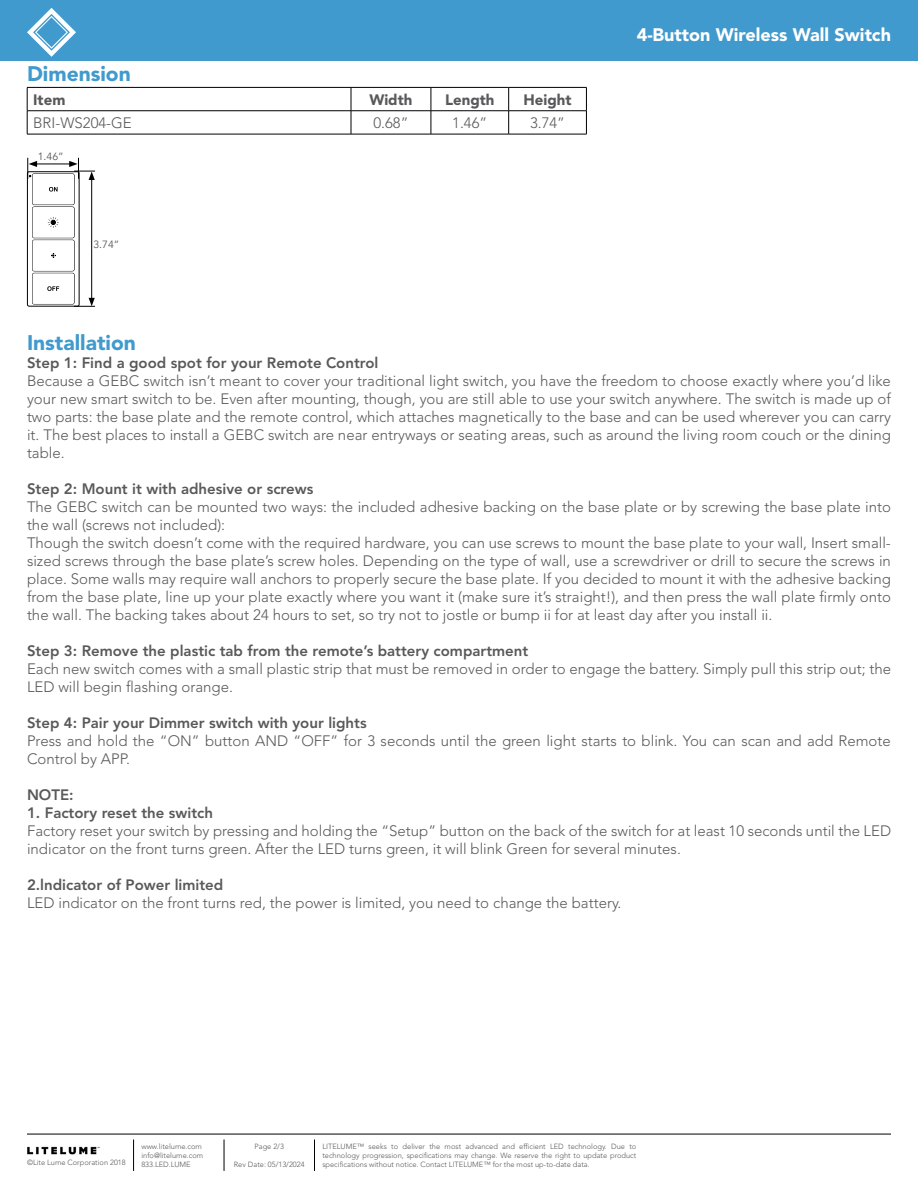
<style>
.page{position:relative;width:918px;height:1188px;background:#fff}
.page>*{position:absolute;margin:0;border:0;box-sizing:border-box;transform-origin:0 0}
.t1{font:900 21px "Avenir LT Std";color:#419acd}
.t2{font:900 18px "Avenir LT Std";color:#fff}
.t3{font:300 15px/18px "Avenir LT Std";color:#59595c}
.t4{font:800 15px "Avenir LT Std";color:#59595c}
.t5{font:900 15px "Avenir LT Std";color:#59595c}
.t6{font:10.5px "Avenir";color:#59595c}
.t7{font:300 7.5px/9px "Avenir LT Std";color:#59595c;text-align:justify}
</style>
<div class="page">
<div style="left:0;top:0;width:918px;height:60px;background:#419acd"></div>
<svg style="left:27px;top:8px;width:49px;height:49px"></svg>
<img style="left:27px;top:1146px;width:73px;height:9px">
<hr style="left:27px;top:1134px;width:864px;height:1px;background:#000">
<hr style="left:133px;top:1140px;width:1px;height:31px;background:#000">
<hr style="left:224px;top:1140px;width:1px;height:31px;background:#000">
<hr style="left:314px;top:1140px;width:1px;height:31px;background:#000">
<hr style="left:27px;top:87px;width:324px;height:1px;background:#000">
<hr style="left:351px;top:87px;width:80px;height:1px;background:#000">
<hr style="left:431px;top:87px;width:78px;height:1px;background:#000">
<hr style="left:509px;top:87px;width:78px;height:1px;background:#000">
<hr style="left:27px;top:110px;width:324px;height:1px;background:#000">
<svg style="left:27px;top:88px;width:1px;height:46px"></svg>
<hr style="left:351px;top:110px;width:80px;height:1px;background:#000">
<svg style="left:351px;top:88px;width:1px;height:46px"></svg>
<hr style="left:431px;top:110px;width:78px;height:1px;background:#000">
<svg style="left:431px;top:88px;width:1px;height:46px"></svg>
<hr style="left:509px;top:110px;width:78px;height:1px;background:#000">
<svg style="left:508px;top:88px;width:1px;height:46px"></svg>
<svg style="left:586px;top:88px;width:1px;height:46px"></svg>
<hr style="left:27px;top:134px;width:324px;height:1px;background:#000">
<hr style="left:351px;top:134px;width:80px;height:1px;background:#000">
<hr style="left:431px;top:134px;width:78px;height:1px;background:#000">
<hr style="left:509px;top:134px;width:78px;height:1px;background:#000">
<svg style="left:27px;top:158px;width:68px;height:149px"></svg>
<h1 class="t1" style="left:27px;top:61px;width:105px">Dimension</h1>
<p class="t5" style="left:33px;top:90px;width:34px">Item</p>
<p class="t5" style="left:369px;top:90px;width:45px">Width</p>
<p class="t5" style="left:445px;top:90px;width:51px">Length</p>
<p class="t5" style="left:524px;top:90px;width:50px">Height</p>
<p class="t3" style="left:33px;top:114px;width:100px">BRI-WS204-GE</p>
<p class="t3" style="left:373px;top:114px;width:37px">0.68”</p>
<p class="t3" style="left:452px;top:114px;width:37px">1.46”</p>
<p class="t3" style="left:530px;top:114px;width:37px">3.74”</p>
<p class="t6" style="left:38px;top:150px;width:27px">1.46”</p>
<p class="t6" style="left:93px;top:238px;width:27px">3.74”</p>
<p class="t2" style="left:637px;top:23px;width:256px">4-Button Wireless Wall Switch</p>
<h1 class="t1" style="left:27px;top:330px;width:110px">Installation</h1>
<p class="t4" style="left:27px;top:354px;width:353px">Step 1: Find a good spot for your Remote Control</p>
<p class="t3" style="left:27px;top:372px;width:866px;text-align:justify">Because a GEBC switch isn’t meant to cover your traditional light switch, you have the freedom to choose exactly where you’d like your new smart switch to be. Even after mounting, though, you are still able to use your switch anywhere. The switch is made up of two parts: the base plate and the remote control, which attaches magnetically to the base and can be used wherever you can carry it. The best places to install a GEBC switch are near entryways or seating areas, such as around the living room couch or the dining table.</p>
<p class="t4" style="left:27px;top:480px;width:288px">Step 2: Mount it with adhesive or screws</p>
<p class="t3" style="left:27px;top:498px;width:866px">The GEBC switch can be mounted two ways: the included adhesive backing on the base plate or by screwing the base plate into the wall (screws not included):<br>Though the switch doesn’t come with the required hardware, you can use screws to mount the base plate to your wall, Insert small&shy;sized screws through the base plate’s screw holes. Depending on the type of wall, use a screwdriver or drill to secure the screws in place. Some walls may require wall anchors to properly secure the base plate. If you decided to mount it with the adhesive backing from the base plate, line up your plate exactly where you want it (make sure it’s straight!), and then press the wall plate firmly onto the wall. The backing takes about 24 hours to set, so try not to jostle or bump ii for at least day after you install ii.</p>
<p class="t4" style="left:27px;top:642px;width:503px">Step 3: Remove the plastic tab from the remote’s battery compartment</p>
<p class="t3" style="left:27px;top:660px;width:866px">Each new switch comes with a small plastic strip that must be removed in order to engage the battery. Simply pull this strip out; the<br>LED will begin flashing orange.</p>
<p class="t4" style="left:27px;top:714px;width:341px">Step 4: Pair your Dimmer switch with your lights</p>
<p class="t3" style="left:27px;top:732px;width:865px">Press and hold the “ON” button AND “OFF” for 3 seconds until the green light starts to blink. You can scan and add Remote<br>Control by APP.</p>
<p class="t4" style="left:27px;top:786px;width:48px">NOTE:</p>
<p class="t4" style="left:27px;top:804px;width:188px">1. Factory reset the switch</p>
<p class="t3" style="left:27px;top:822px;width:866px">Factory reset your switch by pressing and holding the “Setup” button on the back of the switch for at least 10 seconds until the LED indicator on the front turns green. After the LED turns green, it will blink Green for several minutes.</p>
<p class="t4" style="left:27px;top:876px;width:198px">2.lndicator of Power limited</p>
<p class="t3" style="left:27px;top:894px;width:596px">LED indicator on the front turns red, the power is limited, you need to change the battery.</p>
<p class="t7" style="left:141px;top:1142px;width:63px;text-align:left">www.litelume.com info@litelume.com<br>833.LED.LUME</p>
<p class="t7" style="left:255px;top:1142px;width:31px">Page 2/3</p>
<p class="t7" style="left:27px;top:1158px;width:100px">©Lite Lume Corporation 2018</p>
<p class="t7" style="left:234px;top:1160px;width:72px">Rev Date: 05/13/2024</p>
<p class="t7" style="left:322px;top:1142px;width:316px">LITELUME™ seeks to deliver the most advanced and efficient LED technology. Due to technology progression, specifications may change. We reserve the right to update product specifications without notice. Contact LITELUME™ for the most up-to-date data.</p>
</div>
